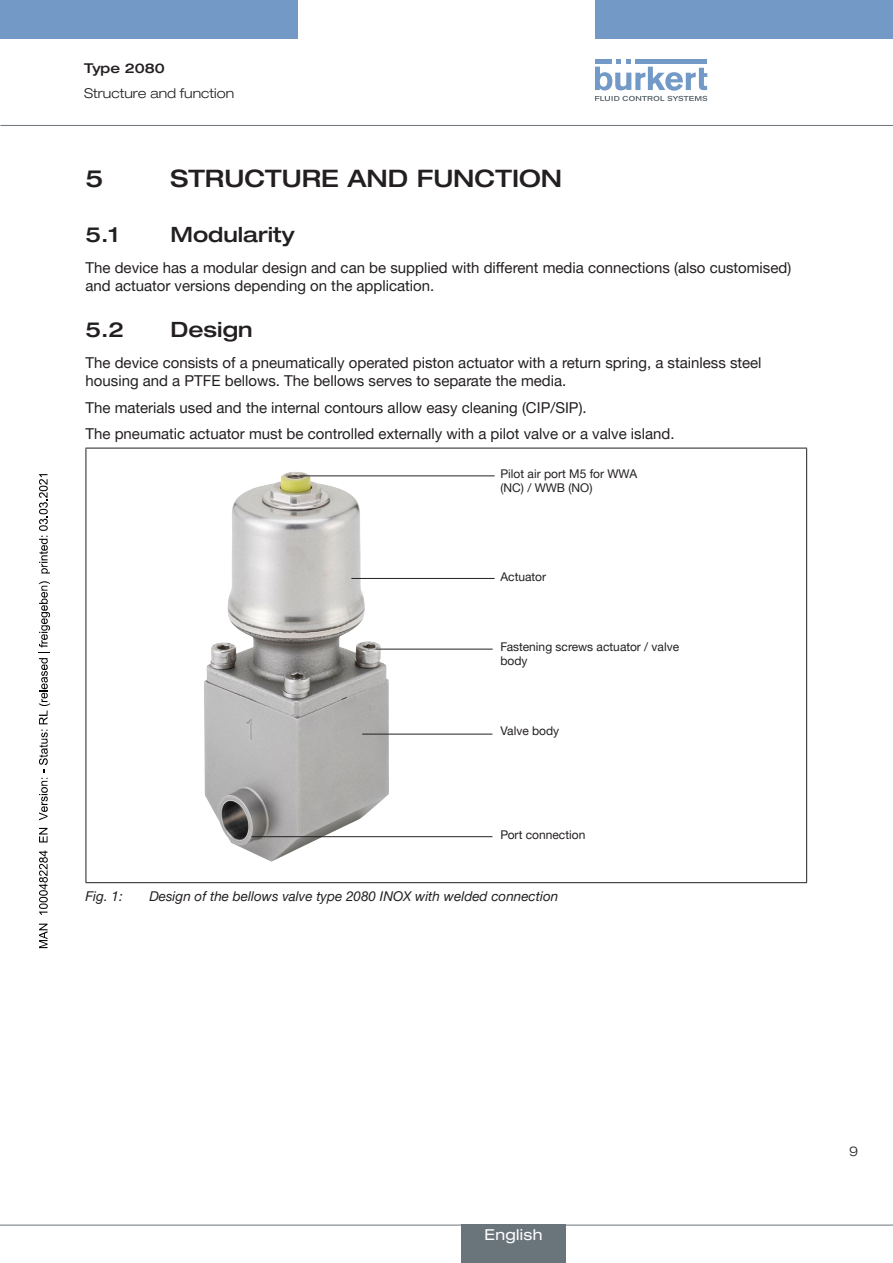
<style>
.page{position:relative;width:893px;height:1263px;background:#fff}
.page>*{position:absolute;margin:0;border:0;box-sizing:border-box;transform-origin:0 0}
.t1{font:500 expanded 24px "Helvetica Neue LTW1 G";color:#231f20}
.t2{font:500 expanded 21px "Helvetica Neue LTW1 G";color:#231f20}
.t3{font:15px/18px "Helvetica Neue LTW1 G";color:#231f20}
.t4{font:expanded 15px "Helvetica Neue LTW1 G";letter-spacing:.025em;color:#fff}
.t5{font:italic 13.5px "Helvetica Neue LTW1 G";color:#231f20}
.t6{font:300 expanded 13.5px "Helvetica Neue LTW1 G";color:#231f20}
.t7{font:500 expanded 13.5px "Helvetica Neue LTW1 G";color:#231f20}
.t8{font:12px/14.4px "Helvetica Neue LTW1 G";color:#231f20}
</style>
<div class="page">
<div style="left:0;top:0;width:298px;height:38px;background:#739ac7"></div>
<div style="left:595px;top:0;width:298px;height:38px;background:#739ac7"></div>
<svg style="left:595px;top:60px;width:112px;height:41px"></svg>
<hr style="left:0;top:125px;width:893px;height:1px;background:#6a747b">
<hr style="left:0;top:1225px;width:893px;height:1px;background:#6a747b">
<hr style="left:86px;top:448px;width:721px;height:1px;background:#231f20">
<hr style="left:86px;top:448px;width:1px;height:434px;background:#231f20">
<hr style="left:806px;top:448px;width:1px;height:434px;background:#231f20">
<hr style="left:86px;top:882px;width:721px;height:1px;background:#231f20">
<img style="left:204px;top:472px;width:185px;height:389px">
<hr style="left:299px;top:475px;width:196px;height:1px;background:#fff">
<hr style="left:351px;top:578px;width:144px;height:1px;background:#fff">
<hr style="left:375px;top:649px;width:118px;height:1px;background:#fff">
<hr style="left:362px;top:734px;width:130px;height:1px;background:#fff">
<hr style="left:251px;top:836px;width:241px;height:1px;background:#fff">
<div style="left:461px;top:1225px;width:105px;height:38px;background:#6a747b"></div>
<svg style="left:39px;top:924px;width:9px;height:24px"></svg>
<svg style="left:39px;top:850px;width:9px;height:65px"></svg>
<svg style="left:39px;top:828px;width:9px;height:14px"></svg>
<svg style="left:39px;top:581px;width:11px;height:239px"></svg>
<svg style="left:39px;top:474px;width:11px;height:99px"></svg>
<p class="t7" style="left:84px;top:60px;width:82px">TYPE 2080</p>
<p class="t6" style="left:84px;top:85px;width:152px">Structure and function</p>
<h1 class="t1" style="left:86px;top:163px;width:19px">5</h1>
<h1 class="t1" style="left:171px;top:163px;width:393px">STRUCTURE AND FUNCTION</h1>
<h2 class="t2" style="left:86px;top:221px;width:35px">5.1</h2>
<h2 class="t2" style="left:171px;top:221px;width:126px">MODULARITY</h2>
<p class="t3" style="left:86px;top:258px;width:707px">The device has a modular design and can be supplied with different media connections (also customised) and actuator versions depending on the application.</p>
<h2 class="t2" style="left:86px;top:316px;width:40px">5.2</h2>
<h2 class="t2" style="left:171px;top:316px;width:84px">DESIGN</h2>
<p class="t3" style="left:86px;top:354px;width:677px">The device consists of a pneumatically operated piston actuator with a return spring, a stainless steel housing and a PTFE bellows. The bellows serves to separate the media.</p>
<p class="t3" style="left:86px;top:394px;width:590px;line-height:26.5px">The materials used and the internal contours allow easy cleaning (CIP/SIP).<br>The pneumatic actuator must be controlled externally with a pilot valve or a valve island.</p>
<p class="t8" style="left:500px;top:466px;width:138px">Pilot air port M5 for WWA (NC) / WWB (NO)</p>
<p class="t8" style="left:500px;top:569px;width:47px">Actuator</p>
<p class="t8" style="left:500px;top:639px;width:180px">Fastening screws actuator / valve body</p>
<p class="t8" style="left:500px;top:724px;width:60px">Valve body</p>
<p class="t8" style="left:500px;top:828px;width:86px">Port connection</p>
<p class="t5" style="left:86px;top:888px;width:39px">Fig. 1:</p>
<p class="t5" style="left:149px;top:888px;width:410px">Design of the bellows valve type 2080 INOX with welded connection</p>
<p class="t4" style="left:484px;top:1225px;width:60px">English</p>
<p class="t6" style="left:849px;top:1143px;width:11px">9</p>
</div>
